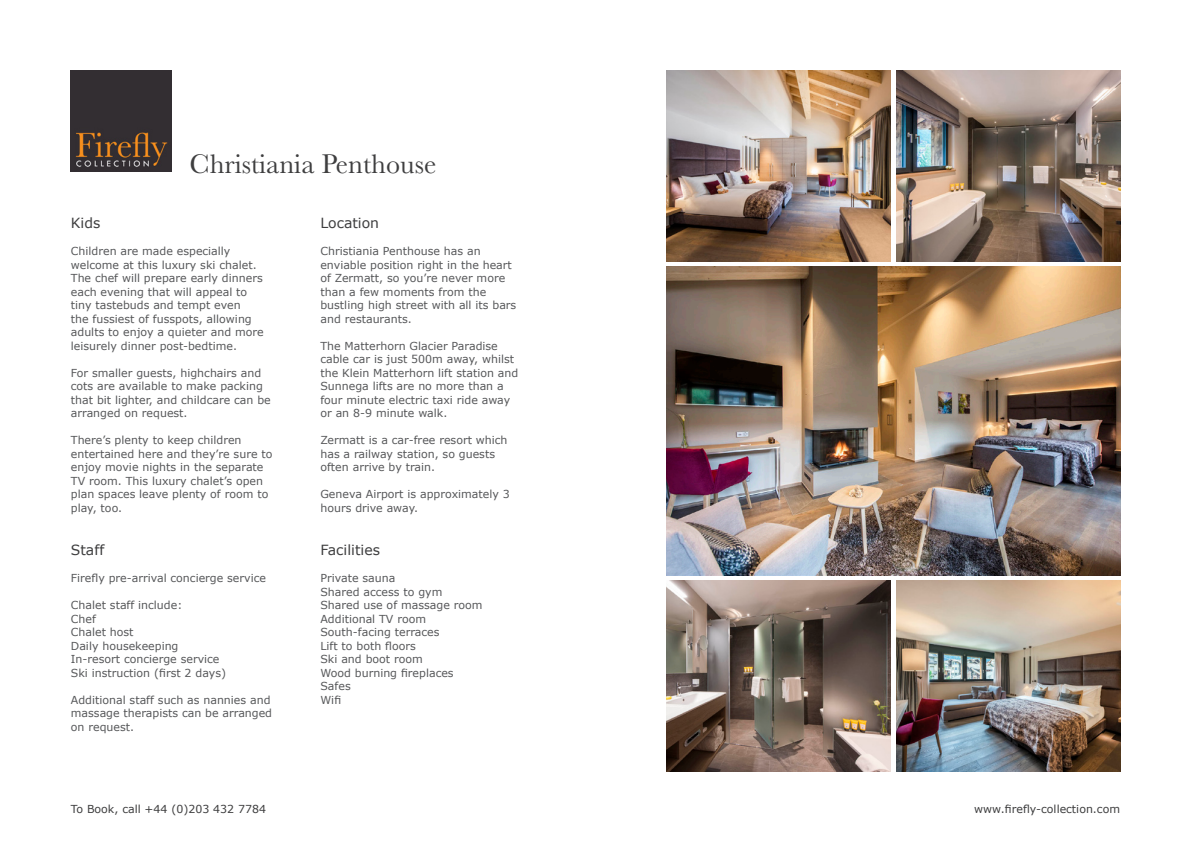
<style>
.page{position:relative;width:1191px;height:842px;background:#fff}
.page>*{position:absolute;margin:0;border:0;box-sizing:border-box;transform-origin:0 0}
.t1{font:28px "Baskerville";color:#3e3e3f}
.t2{font:14px "Verdana";color:#3e3e3f}
.t3{font:11px/13.5px "Verdana";color:#57585a}
.t4{font:11px "Verdana";color:#3e3e3f}
</style>
<div class="page">
<img style="left:71px;top:71px;width:101px;height:101px">
<img style="left:666px;top:267px;width:454px;height:308px">
<img style="left:896px;top:581px;width:224px;height:190px">
<img style="left:666px;top:581px;width:224px;height:190px">
<img style="left:666px;top:71px;width:224px;height:190px">
<img style="left:896px;top:71px;width:224px;height:190px">
<p class="t1" style="left:190px;top:146px;width:248px">Christiania Penthouse</p>
<p class="t2" style="left:71px;top:214px;width:31px">Kids</p>
<p class="t3" style="left:71px;top:244px;width:194px">Children are made especially welcome at this luxury ski chalet.<br>The chef will prepare early dinners each evening that will appeal to tiny tastebuds and tempt even<br>the fussiest of fusspots, allowing adults to enjoy a quieter and more leisurely dinner post-bedtime.</p>
<p class="t3" style="left:71px;top:366px;width:201px">For smaller guests, highchairs and cots are available to make packing that bit lighter, and childcare can be arranged on request.</p>
<p class="t3" style="left:71px;top:433px;width:203px">There’s plenty to keep children entertained here and they’re sure to enjoy movie nights in the separate<br>TV room. This luxury chalet’s open plan spaces leave plenty of room to play, too.</p>
<p class="t2" style="left:71px;top:541px;width:35px">Staff</p>
<p class="t3" style="left:71px;top:572px;width:197px">Firefly pre-arrival concierge service</p>
<p class="t3" style="left:71px;top:599px;width:113px">Chalet staff include:</p>
<p class="t3" style="left:71px;top:612px;width:27px">Chef</p>
<p class="t3" style="left:71px;top:626px;width:64px">Chalet host</p>
<p class="t3" style="left:71px;top:639px;width:109px">Daily housekeeping</p>
<p class="t3" style="left:71px;top:653px;width:150px">In-resort concierge service</p>
<p class="t3" style="left:71px;top:666px;width:157px">Ski instruction (first 2 days)</p>
<p class="t3" style="left:71px;top:693px;width:203px">Additional staff such as nannies and massage therapists can be arranged on request.</p>
<p class="t4" style="left:71px;top:802px;width:197px">To Book, call +44 (0)203 432 7784</p>
<p class="t2" style="left:320px;top:214px;width:60px">Location</p>
<p class="t3" style="left:320px;top:244px;width:197px">Christiania Penthouse has an enviable position right in the heart of Zermatt, so you’re never more than a few moments from the bustling high street with all its bars and restaurants.</p>
<p class="t3" style="left:320px;top:339px;width:199px">The Matterhorn Glacier Paradise cable car is just 500m away, whilst the Klein Matterhorn lift station and<br>Sunnega lifts are no more than a four minute electric taxi ride away or an 8-9 minute walk.</p>
<p class="t3" style="left:320px;top:433px;width:189px">Zermatt is a car-free resort which has a railway station, so guests often arrive by train.</p>
<p class="t3" style="left:320px;top:487px;width:191px">Geneva Airport is approximately 3 hours drive away.</p>
<p class="t2" style="left:320px;top:541px;width:61px">Facilities</p>
<p class="t3" style="left:320px;top:572px;width:76px">Private sauna</p>
<p class="t3" style="left:320px;top:585px;width:123px">Shared access to gym</p>
<p class="t3" style="left:320px;top:599px;width:164px">Shared use of massage room</p>
<p class="t3" style="left:320px;top:612px;width:107px">Additional TV room</p>
<p class="t3" style="left:320px;top:626px;width:121px">South-facing terraces</p>
<p class="t3" style="left:320px;top:639px;width:97px">Lift to both floors</p>
<p class="t3" style="left:320px;top:653px;width:104px">Ski and boot room</p>
<p class="t3" style="left:320px;top:666px;width:135px">Wood burning fireplaces</p>
<p class="t3" style="left:320px;top:680px;width:32px">Safes</p>
<p class="t3" style="left:320px;top:693px;width:22px">Wifi</p>
<p class="t4" style="left:974px;top:802px;width:147px">www.firefly-collection.com</p>
</div>
